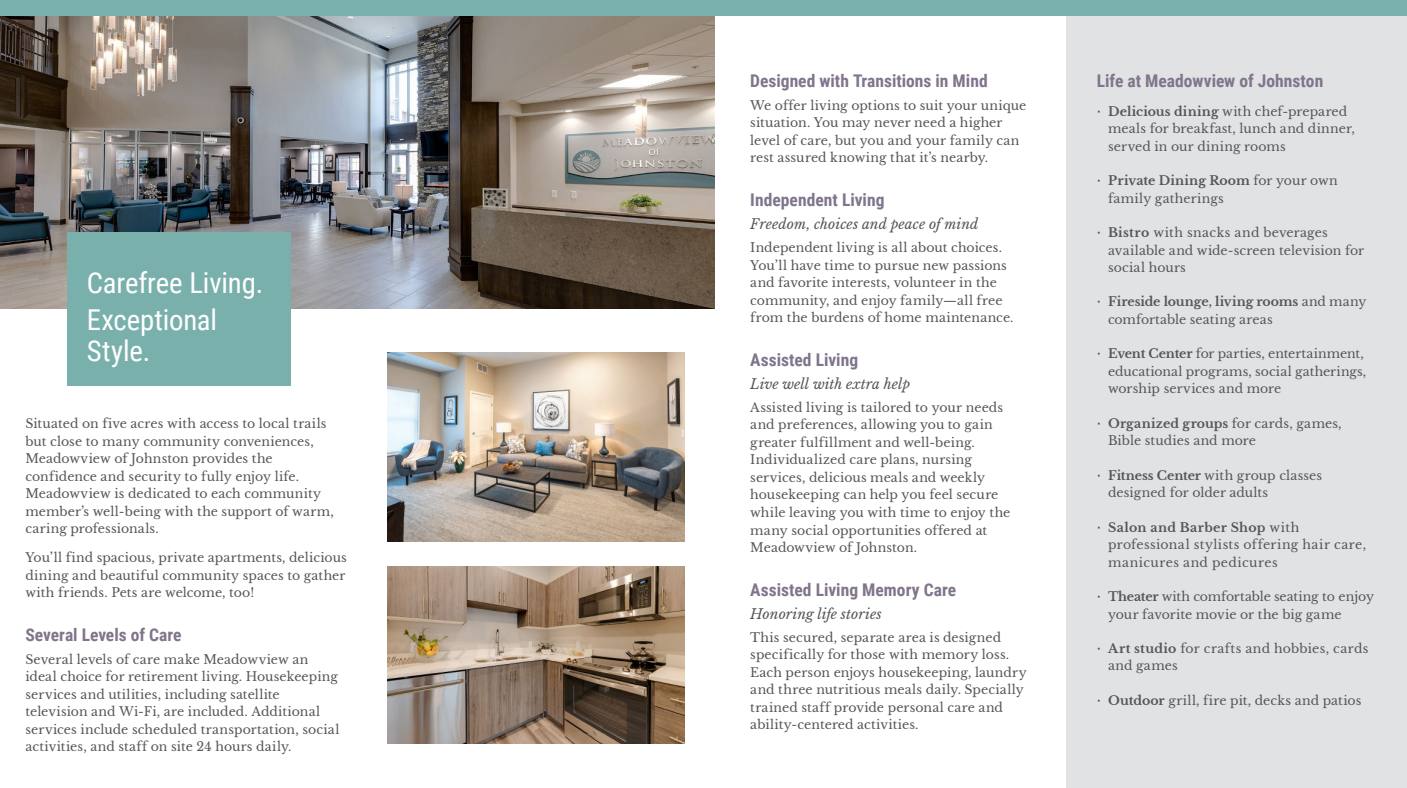
<style>
.page{position:relative;width:1407px;height:788px;background:#fff}
.page>*{position:absolute;margin:0;border:0;box-sizing:border-box;transform-origin:0 0}
.t1{font:28.75px/37.5px "Roboto Condensed";letter-spacing:-.005em;color:#fff}
.t2{font:700 17.5px "Roboto Condensed";color:#80758c}
.t3{font:italic 13.75px "Libre Baskerville";letter-spacing:.005em;color:#54565a}
.t4{font:12.5px/17.5px "Libre Baskerville";letter-spacing:.005em;color:#54565a}
.t5{font:12.5px/17.5px "Libre Baskerville";letter-spacing:.025em;color:#54565a}
.t6{font:12.5px/17.5px "Libre Baskerville";letter-spacing:.03em;color:#54565a}
.s1{font-size:15px}
.s2{font-weight:700}
</style>
<div class="page">
<div style="left:1066px;top:0;width:340px;height:788px;background:#e1e2e4"></div>
<img style="left:0;top:16px;width:714px;height:292px">
<div style="left:0;top:0;width:1406px;height:16px;background:#7ab0ac"></div>
<div style="left:67px;top:232px;width:223px;height:153px;background:#7ab0ac"></div>
<img style="left:388px;top:352px;width:296px;height:189px">
<img style="left:388px;top:567px;width:296px;height:176px">
<h1 class="t1" style="left:87px;top:265px;width:178px">Carefree Living.<br>Exceptional</h1>
<h1 class="t1" style="left:87px;top:334px;width:65px">Style.</h1>
<p class="t4" style="left:25px;top:416px;width:310px">Situated on five acres with access to local trails but close to many community conveniences, Meadowview of Johnston provides the confidence and security to fully enjoy life.<br>Meadowview is dedicated to each community member’s well-being with the support of warm, caring professionals.</p>
<p class="t4" style="left:25px;top:549px;width:323px;text-align:justify">You’ll find spacious, private apartments, delicious dining and beautiful community spaces to gather with friends. Pets are welcome, too!</p>
<h2 class="t2" style="left:25px;top:627px;width:158px">Several Levels of Care</h2>
<p class="t4" style="left:25px;top:651px;width:315px">Several levels of care make Meadowview an ideal choice for retirement living. Housekeeping services and utilities, including satellite television and Wi-Fi, are included. Additional services include scheduled transportation, social activities, and staff on site 24 hours daily.</p>
<h2 class="t2" style="left:750px;top:73px;width:239px">Designed with Transitions in Mind</h2>
<p class="t4" style="left:750px;top:97px;width:277px">We offer living options to suit your unique situation. You may never need a higher level of care, but you and your family can rest assured knowing that it’s nearby.</p>
<h2 class="t2" style="left:750px;top:192px;width:136px">Independent Living</h2>
<p class="t3" style="left:750px;top:217px;width:230px">Freedom, choices and peace of mind</p>
<p class="t4" style="left:750px;top:240px;width:265px">Independent living is all about choices.<br>You’ll have time to pursue new passions and favorite interests, volunteer in the community, and enjoy family—all free from the burdens of home maintenance.</p>
<h2 class="t2" style="left:750px;top:352px;width:109px">Assisted Living</h2>
<p class="t3" style="left:750px;top:377px;width:161px">Live well with extra help</p>
<p class="t4" style="left:750px;top:399px;width:261px">Assisted living is tailored to your needs and preferences, allowing you to gain greater fulfillment and well-being.<br>Individualized care plans, nursing services, delicious meals and weekly housekeeping can help you feel secure while leaving you with time to enjoy the many social opportunities offered at Meadowview of Johnston.</p>
<h2 class="t2" style="left:750px;top:582px;width:207px">Assisted Living Memory Care</h2>
<p class="t3" style="left:750px;top:607px;width:133px">Honoring life stories</p>
<p class="t4" style="left:750px;top:629px;width:278px">This secured, separate area is designed specifically for those with memory loss.<br>Each person enjoys housekeeping, laundry and three nutritious meals daily. Specially trained staff provide personal care and ability-centered activities.</p>
<h2 class="t2" style="left:1096px;top:74px;width:228px">Life at Meadowview of Johnston</h2>
<p class="t4" style="left:1108px;top:103px;width:248px;text-indent:-11px"><span class="s1">·</span> <span class="s2">Delicious dining</span> with chef-prepared meals for breakfast, lunch and dinner, served in our dining rooms</p>
<p class="t5" style="left:1108px;top:173px;width:231px;text-indent:-11px"><span class="s1">·</span> <span class="s2">Private Dining Room</span> for your own family gatherings</p>
<p class="t4" style="left:1108px;top:225px;width:257px;text-indent:-11px"><span class="s1">·</span> <span class="s2">Bistro</span> with snacks and beverages available and wide-screen television for social hours</p>
<p class="t4" style="left:1108px;top:294px;width:260px;text-indent:-11px"><span class="s1">·</span> <span class="s2">Fireside lounge, living rooms</span> and many comfortable seating areas</p>
<p class="t4" style="left:1108px;top:346px;width:260px;text-indent:-11px"><span class="s1">·</span> <span class="s2">Event Center</span> for parties, entertainment, educational programs, social gatherings, worship services and more</p>
<p class="t4" style="left:1108px;top:415px;width:235px;text-indent:-11px"><span class="s1">·</span> <span class="s2">Organized groups</span> for cards, games,<br>Bible studies and more</p>
<p class="t4" style="left:1108px;top:467px;width:216px;text-indent:-11px"><span class="s1">·</span> <span class="s2">Fitness Center</span> with group classes designed for older adults</p>
<p class="t6" style="left:1108px;top:519px;width:259px;text-indent:-11px"><span class="s1">·</span> <span class="s2">Salon and Barber Shop</span> with professional stylists offering hair care, manicures and pedicures</p>
<p class="t4" style="left:1108px;top:588px;width:267px;text-indent:-11px"><span class="s1">·</span> <span class="s2">Theater</span> with comfortable seating to enjoy your favorite movie or the big game</p>
<p class="t5" style="left:1108px;top:640px;width:262px;text-indent:-11px"><span class="s1">·</span> <span class="s2">Art studio</span> for crafts and hobbies, cards and games</p>
<p class="t4" style="left:1096px;top:692px;width:266px"><span class="s1">·</span> <span class="s2">Outdoor</span> grill, fire pit, decks and patios</p>
</div>
